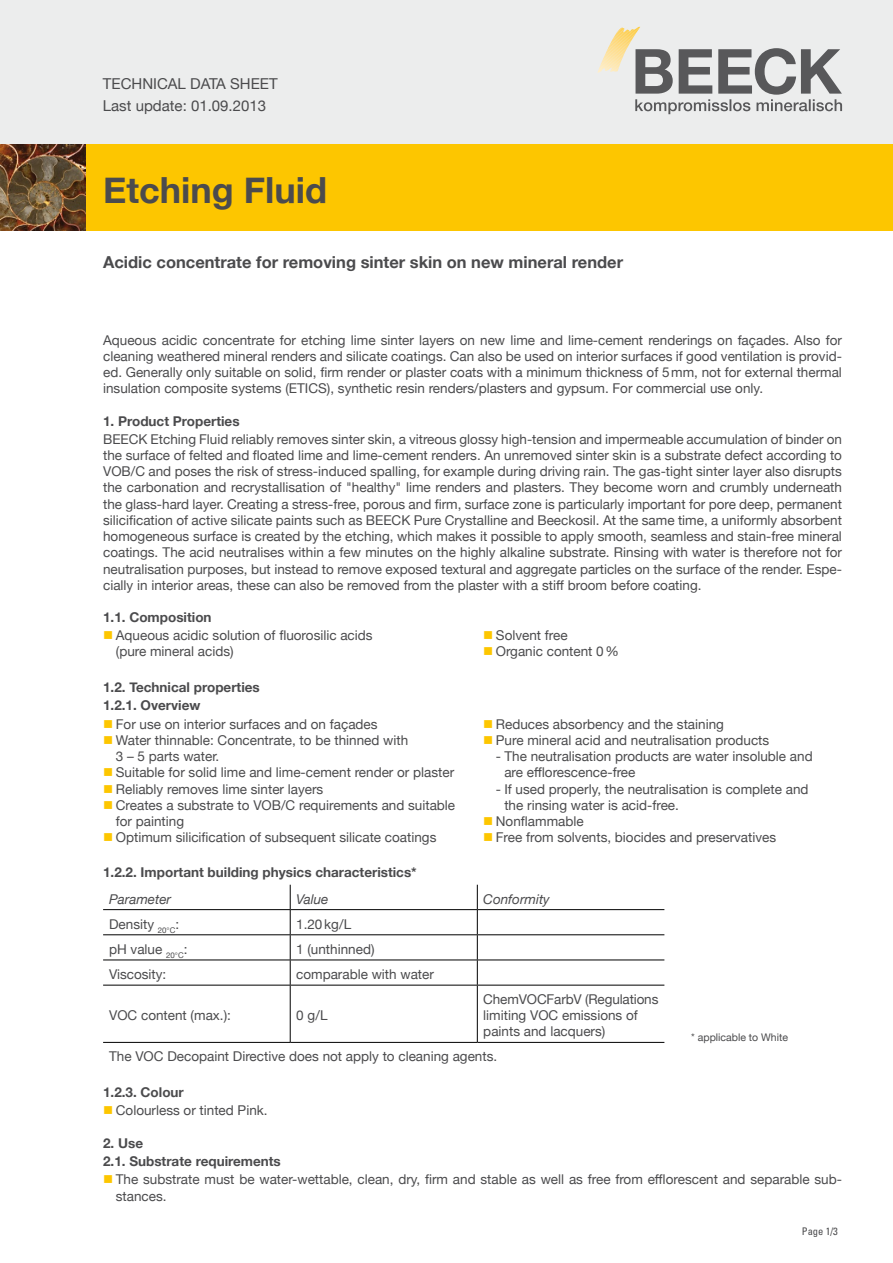
<style>
.page{position:relative;width:893px;height:1263px;background:#fff}
.page>*{position:absolute;margin:0;border:0;box-sizing:border-box;transform-origin:0 0}
.t1{font:700 36px "Helvetica Neue";color:#4b4b4d}
.t2{font:700 16.5px "Helvetica Neue";color:#4b4b4d}
.t3{font:15px/22.2px "Helvetica Neue";color:#4b4b4d}
.t4{font:13.5px/16.2px "Helvetica Neue";color:#4b4b4d}
.t5{font:700 13.5px/18.3px "Helvetica Neue";color:#4b4b4d}
.t6{font:italic 13.5px "Helvetica Neue";color:#4b4b4d}
.t7{font:10.5px "Helvetica Neue";color:#4b4b4d}
.t8{font:condensed 10.5px "Univers";color:#4b4b4d}
.s1{color:#fdc600}
</style>
<div class="page">
<div style="left:0;top:0;width:893px;height:163px;background:#eceded"></div>
<svg style="left:597px;top:27px;width:245px;height:87px"></svg>
<div style="left:0;top:144px;width:893px;height:87px;background:#fdc600"></div>
<img style="left:0;top:144px;width:85px;height:87px">
<hr style="left:103px;top:909px;width:187px;height:1px;background:#000">
<hr style="left:290px;top:909px;width:187px;height:1px;background:#000">
<hr style="left:477px;top:909px;width:187px;height:1px;background:#000">
<hr style="left:103px;top:934px;width:187px;height:1px;background:#000">
<hr style="left:290px;top:934px;width:187px;height:1px;background:#000">
<hr style="left:477px;top:934px;width:187px;height:1px;background:#000">
<hr style="left:103px;top:959px;width:187px;height:1px;background:#000">
<hr style="left:290px;top:959px;width:187px;height:1px;background:#000">
<svg style="left:290px;top:885px;width:1px;height:100px"></svg>
<hr style="left:477px;top:959px;width:187px;height:1px;background:#000">
<svg style="left:477px;top:885px;width:1px;height:100px"></svg>
<hr style="left:103px;top:985px;width:187px;height:1px;background:#000">
<hr style="left:290px;top:985px;width:187px;height:1px;background:#000">
<hr style="left:290px;top:985px;width:1px;height:57px;background:#000">
<hr style="left:477px;top:985px;width:187px;height:1px;background:#000">
<hr style="left:477px;top:985px;width:1px;height:57px;background:#000">
<hr style="left:103px;top:1042px;width:187px;height:1px;background:#000">
<hr style="left:290px;top:1042px;width:187px;height:1px;background:#000">
<hr style="left:477px;top:1042px;width:187px;height:1px;background:#000">
<p class="t3" style="left:103px;top:73px;width:176px">TECHNICAL DATA SHEET<br>Last update: 01.09.2013</p>
<h1 class="t1" style="left:103px;top:162px;width:225px">Etching Fluid</h1>
<p class="t2" style="left:103px;top:250px;width:521px">Acidic concentrate for removing sinter skin on new mineral render</p>
<p class="t4" style="left:103px;top:332px;width:740px;text-align:justify">Aqueous acidic concentrate for etching lime sinter layers on new lime and lime-cement renderings on façades. Also for cleaning weathered mineral renders and silicate coatings. Can also be used on interior surfaces if good ventilation is provid&shy;ed. Generally only suitable on solid, firm render or plaster coats with a minimum thickness of 5mm, not for external thermal insulation composite systems (ETICS), synthetic resin renders/plasters and gypsum. For commercial use only.</p>
<p class="t5" style="left:103px;top:412px;width:138px">1. Product Properties</p>
<p class="t4" style="left:103px;top:432px;width:740px;text-align:justify">BEECK Etching Fluid reliably removes sinter skin, a vitreous glossy high-tension and impermeable accumulation of binder on the surface of felted and floated lime and lime-cement renders. An unremoved sinter skin is a substrate defect according to VOB/C and poses the risk of stress-induced spalling, for example during driving rain. The gas-tight sinter layer also disrupts the carbonation and recrystallisation of "healthy" lime renders and plasters. They become worn and crumbly underneath the glass-hard layer. Creating a stress-free, porous and firm, surface zone is particularly important for pore deep, permanent silicification of active silicate paints such as BEECK Pure Crystalline and Beeckosil. At the same time, a uniformly absorbent homogeneous surface is created by the etching, which makes it possible to apply smooth, seamless and stain-free mineral coatings. The acid neutralises within a few minutes on the highly alkaline substrate. Rinsing with water is therefore not for neutralisation purposes, but instead to remove exposed textural and aggregate particles on the surface of the render. Espe&shy;cially in interior areas, these can also be removed from the plaster with a stiff broom before coating.</p>
<p class="t5" style="left:103px;top:608px;width:110px">1.1. Composition</p>
<p class="t4" style="left:116px;top:628px;width:258px;text-indent:-13px"><span class="s1">■</span> Aqueous acidic solution of fluorosilic acids (pure mineral acids)</p>
<p class="t4" style="left:483px;top:628px;width:86px"><span class="s1">■</span> Solvent free</p>
<p class="t4" style="left:483px;top:644px;width:137px"><span class="s1">■</span> Organic content 0%</p>
<p class="t5" style="left:103px;top:678px;width:158px">1.2. Technical properties<br>1.2.1. Overview</p>
<p class="t4" style="left:103px;top:717px;width:276px"><span class="s1">■</span> For use on interior surfaces and on façades</p>
<p class="t4" style="left:116px;top:733px;width:294px;text-indent:-13px"><span class="s1">■</span> Water thinnable: Concentrate, to be thinned with<br>3 – 5 parts water.</p>
<p class="t4" style="left:103px;top:765px;width:353px"><span class="s1">■</span> Suitable for solid lime and lime-cement render or plaster</p>
<p class="t4" style="left:103px;top:781px;width:222px"><span class="s1">■</span> Reliably removes lime sinter layers</p>
<p class="t4" style="left:116px;top:798px;width:341px;text-indent:-13px"><span class="s1">■</span> Creates a substrate to VOB/C requirements and suitable for painting</p>
<p class="t4" style="left:103px;top:830px;width:335px"><span class="s1">■</span> Optimum silicification of subsequent silicate coatings</p>
<p class="t5" style="left:103px;top:864px;width:315px">1.2.2. Important building physics characteristics*</p>
<p class="t4" style="left:483px;top:717px;width:242px"><span class="s1">■</span> Reduces absorbency and the staining</p>
<p class="t4" style="left:483px;top:733px;width:288px"><span class="s1">■</span> Pure mineral acid and neutralisation products</p>
<p class="t4" style="left:504px;top:749px;width:310px;text-indent:-9px">- The neutralisation products are water insoluble and are efflorescence-free</p>
<p class="t4" style="left:504px;top:781px;width:306px;text-indent:-9px">- If used properly, the neutralisation is complete and the rinsing water is acid-free.</p>
<p class="t4" style="left:483px;top:814px;width:102px"><span class="s1">■</span> Nonflammable</p>
<p class="t4" style="left:483px;top:830px;width:295px"><span class="s1">■</span> Free from solvents, biocides and preservatives</p>
<p class="t6" style="left:109px;top:889px;width:64px">Parameter</p>
<p class="t6" style="left:296px;top:889px;width:34px">Value</p>
<p class="t6" style="left:483px;top:889px;width:68px">Conformity</p>
<p class="t4" style="left:109px;top:916px;width:72px">Density <sub>20°C</sub>:</p>
<p class="t4" style="left:296px;top:916px;width:57px">1.20kg / L</p>
<p class="t4" style="left:109px;top:942px;width:80px">pH value <sub>20°C</sub>:</p>
<p class="t4" style="left:296px;top:942px;width:80px">1 (unthinned)</p>
<p class="t4" style="left:109px;top:967px;width:59px">Viscosity:</p>
<p class="t4" style="left:296px;top:967px;width:139px">comparable with water</p>
<p class="t4" style="left:109px;top:1008px;width:123px">VOC content (max.):</p>
<p class="t4" style="left:296px;top:1008px;width:33px">0 g / L</p>
<p class="t4" style="left:483px;top:992px;width:177px">ChemVOCFarbV (Regulations limiting VOC emissions of paints and lacquers)</p>
<p class="t4" style="left:109px;top:1049px;width:390px">The VOC Decopaint Directive does not apply to cleaning agents.</p>
<p class="t5" style="left:103px;top:1083px;width:82px">1.2.3. Colour</p>
<p class="t4" style="left:103px;top:1103px;width:166px"><span class="s1">■</span> Colourless or tinted Pink.</p>
<p class="t5" style="left:103px;top:1134px;width:179px">2. Use<br>2.1. Substrate requirements</p>
<p class="t4" style="left:116px;top:1172px;width:728px;text-indent:-13px"><span class="s1">■</span> The substrate must be water-wettable, clean, dry, firm and stable as well as free from efflorescent and separable sub&shy;stances.</p>
<p class="t7" style="left:691px;top:1030px;width:98px">* applicable to White</p>
<p class="t8" style="left:802px;top:1225px;width:38px">Page 1/3</p>
</div>
